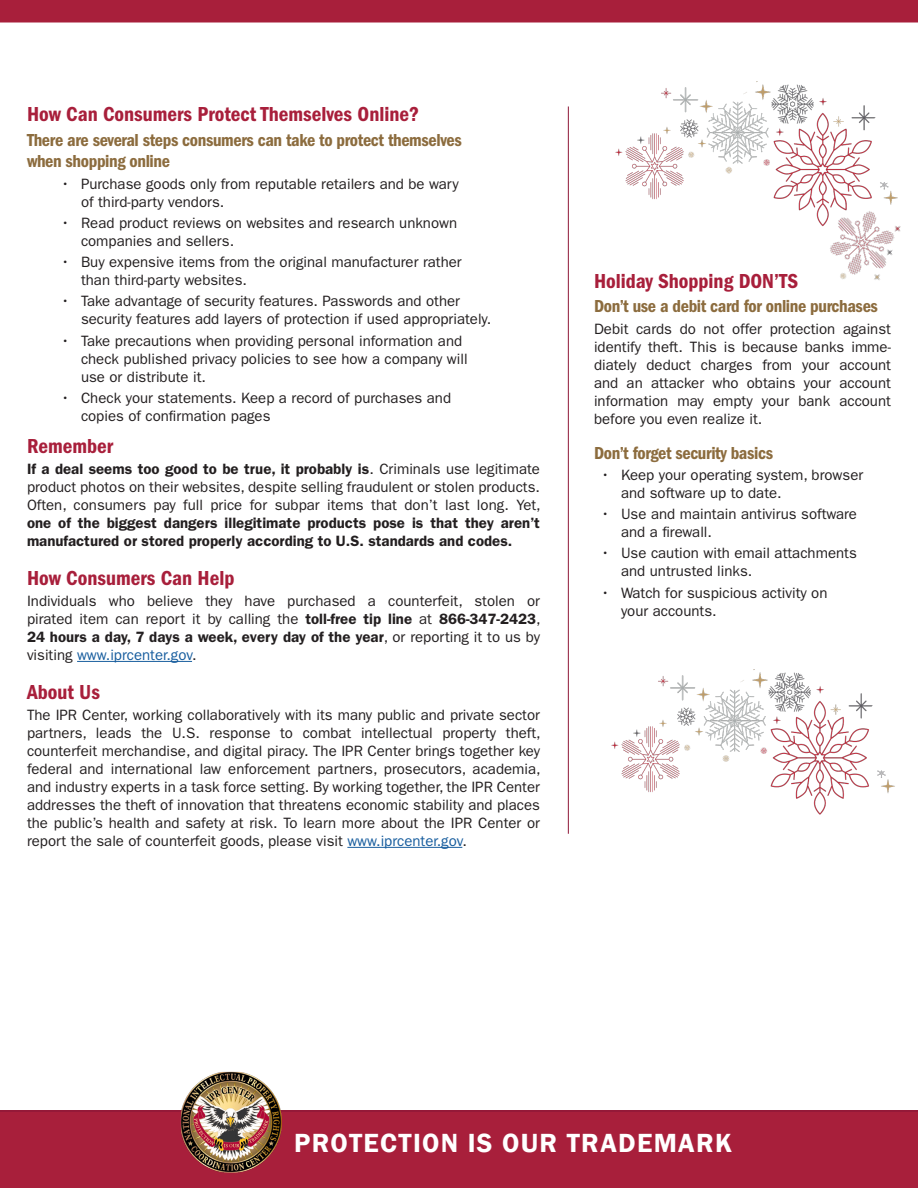
<style>
.page{position:relative;width:918px;height:1188px;background:#fff}
.page>*{position:absolute;margin:0;border:0;box-sizing:border-box;transform-origin:0 0}
.t1{font:600 27px "Franklin Gothic";letter-spacing:.05em;color:#fff}
.t2{font:21px "ITC Franklin Gothic Std Dm Cd";color:#a81f3b}
.H2_Body{font:18px/21.6px "ITC Franklin Gothic Std Dm Cd";letter-spacing:-.02em;color:#8c6c3e}
.Body{font:15px/18px "ITC Franklin Gothic Std";color:#231f20}
.Body-2{font:600 15px/18px "ITC Franklin Gothic Std";color:#231f20;text-align:justify}
.s1{font-weight:400}
.s2{font-weight:600}
.s3{color:#175d9e}
</style>
<div class="page">
<hr style="left:77px;top:661px;width:115px;height:1px;background:#175d9e">
<hr style="left:347px;top:847px;width:115px;height:1px;background:#175d9e">
<hr style="left:568px;top:106px;width:1px;height:728px;background:#8f1838">
<img style="left:661px;top:81px;width:215px;height:87px">
<img style="left:615px;top:121px;width:121px;height:78px">
<img style="left:658px;top:669px;width:237px;height:146px">
<img style="left:611px;top:714px;width:121px;height:94px">
<img style="left:773px;top:168px;width:128px;height:112px">
<div style="left:0;top:1110px;width:918px;height:78px;background:#a81f3b"></div>
<img style="left:181px;top:1072px;width:101px;height:101px">
<div style="left:0;top:0;width:918px;height:22px;background:#a81f3b"></div>
<h1 class="t2" style="left:27px;top:102px;width:394px">How Can Consumers Protect Themselves Online?</h1>
<p class="H2_Body" style="left:27px;top:129px;width:436px">There are several steps consumers can take to protect themselves when shopping online</p>
<p class="Body" style="left:81px;top:175px;width:379px;text-indent:-20px">• Purchase goods only from reputable retailers and be wary of third-party vendors.</p>
<p class="Body" style="left:81px;top:214px;width:378px;text-indent:-20px">• Read product reviews on websites and research unknown companies and sellers.</p>
<p class="Body" style="left:81px;top:253px;width:382px;text-indent:-20px">• Buy expensive items from the original manufacturer rather than third-party websites.</p>
<p class="Body" style="left:81px;top:292px;width:412px;text-indent:-20px">• Take advantage of security features. Passwords and other security features add layers of protection if used appropriately.</p>
<p class="Body" style="left:81px;top:332px;width:388px;text-indent:-20px">• Take precautions when providing personal information and check published privacy policies to see how a company will use or distribute it.</p>
<p class="Body" style="left:81px;top:389px;width:372px;text-indent:-20px">• Check your statements. Keep a record of purchases and copies of confirmation pages</p>
<h1 class="t2" style="left:27px;top:434px;width:88px">Remember</h1>
<p class="Body-2" style="left:27px;top:460px;width:515px">If a deal seems too good to be true, it probably is<span class="s1">. Criminals use legitimate product photos on their websites, despite selling fraudulent or stolen products.<br>Often, consumers pay full price for subpar items that don’t last long. Yet, </span>one of the biggest dangers illegitimate products pose is that they aren’t manufactured or stored properly according to U.S. standards and codes.</p>
<h1 class="t2" style="left:27px;top:566px;width:209px">How Consumers Can Help</h1>
<p class="Body" style="left:27px;top:592px;width:515px;text-align:justify">Individuals who believe they have purchased a counterfeit, stolen or pirated item can report it by calling the <span class="s2">toll-free tip line</span> at <span class="s2">866-347-2423</span>, <span class="s2">24 hours a day, 7 days a week, every day of the year</span>, or reporting it to us by visiting <span class="s3">www.iprcenter.gov</span>.</p>
<h1 class="t2" style="left:27px;top:680px;width:74px">About Us</h1>
<p class="Body" style="left:27px;top:706px;width:515px;text-align:justify">The IPR Center, working collaboratively with its many public and private sector partners, leads the U.S. response to combat intellectual property theft, counterfeit merchandise, and digital piracy. The IPR Center brings together key federal and international law enforcement partners, prosecutors, academia, and industry experts in a task force setting. By working together, the IPR Center addresses the theft of innovation that threatens economic stability and places the public’s health and safety at risk. To learn more about the IPR Center or report the sale of counterfeit goods, please visit <span class="s3">www.iprcenter.gov</span>.</p>
<h1 class="t2" style="left:594px;top:269px;width:206px">Holiday Shopping DON’TS</h1>
<h2 class="H2_Body" style="left:594px;top:296px;width:285px">Don’t use a debit card for online purchases</h2>
<p class="Body" style="left:594px;top:320px;width:299px;text-align:justify">Debit cards do not offer protection against identify theft. This is because banks imme&shy;diately deduct charges from your account and an attacker who obtains your account information may empty your bank account before you even realize it.</p>
<h2 class="H2_Body" style="left:594px;top:442px;width:181px">Don’t forget security basics</h2>
<p class="Body" style="left:621px;top:466px;width:244px;text-indent:-20px">• Keep your operating system, browser and software up to date.</p>
<p class="Body" style="left:621px;top:505px;width:238px;text-indent:-20px">• Use and maintain antivirus software and a firewall.</p>
<p class="Body" style="left:621px;top:544px;width:237px;text-indent:-20px">• Use caution with email attachments and untrusted links.</p>
<p class="Body" style="left:621px;top:584px;width:208px;text-indent:-20px">• Watch for suspicious activity on your accounts.</p>
<p class="t1" style="left:294px;top:1126px;width:440px">PROTECTION IS OUR TRADEMARK</p>
</div>
